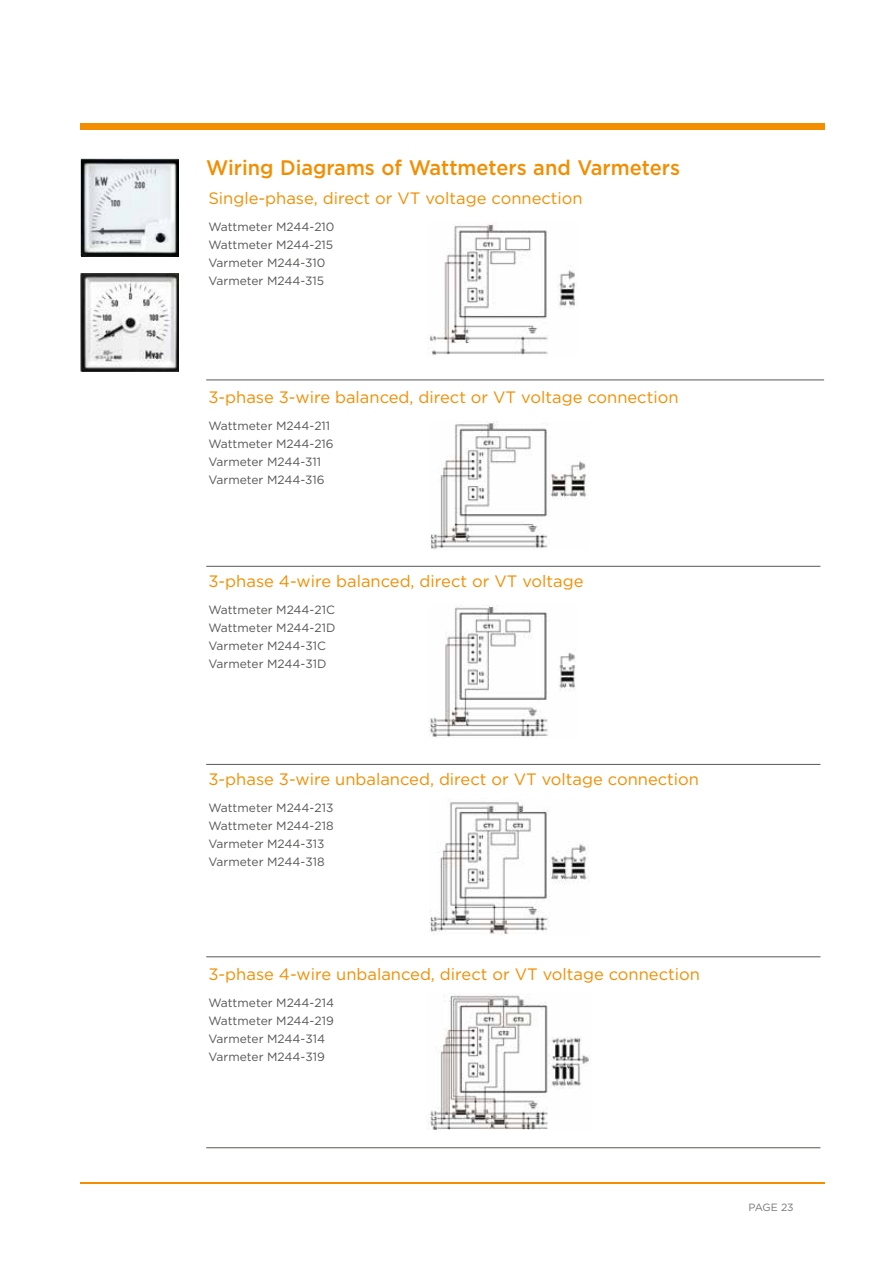
<style>
.page{position:relative;width:893px;height:1263px;background:#fff}
.page>*{position:absolute;margin:0;border:0;box-sizing:border-box;transform-origin:0 0}
.t1{font:500 21px "Gotham";color:#f28e00;scale:.95 1}
.t2{font:16.5px "Gotham";color:#f28e00}
.t3{font:12px/18px "Gotham";color:#575756}
.t4{font:10.5px "Gotham";letter-spacing:-.03em;color:#75767c}
</style>
<div class="page">
<hr style="left:81px;top:1182px;width:744px;height:1px;background:#f28e00">
<div style="left:81px;top:123px;width:744px;height:7px;background:#f28e00"></div>
<hr style="left:206px;top:380px;width:618px;height:1px;background:#575756">
<hr style="left:206px;top:566px;width:614px;height:1px;background:#575756">
<hr style="left:206px;top:764px;width:614px;height:1px;background:#575756">
<hr style="left:206px;top:956px;width:614px;height:1px;background:#575756">
<hr style="left:206px;top:1147px;width:614px;height:1px;background:#575756">
<img style="left:81px;top:159px;width:98px;height:97px">
<img style="left:81px;top:273px;width:98px;height:98px">
<img style="left:429px;top:222px;width:146px;height:133px">
<img style="left:430px;top:421px;width:156px;height:128px">
<img style="left:429px;top:605px;width:147px;height:132px">
<img style="left:429px;top:802px;width:160px;height:132px">
<img style="left:427px;top:994px;width:164px;height:135px">
<h1 class="t1" style="left:206px;top:155px;width:500px">Wiring Diagrams of Wattmeters and Varmeters</h1>
<h2 class="t2" style="left:208px;top:189px;width:376px">Single-phase, direct or VT voltage connection</h2>
<p class="t3" style="left:208px;top:217px;width:128px">Wattmeter M244-210<br>Wattmeter M244-215<br>Varmeter M244-310<br>Varmeter M244-315</p>
<h2 class="t2" style="left:208px;top:388px;width:472px">3-phase 3-wire balanced, direct or VT voltage connection</h2>
<p class="t3" style="left:208px;top:416px;width:127px">Wattmeter M244-211<br>Wattmeter M244-216<br>Varmeter M244-311<br>Varmeter M244-316</p>
<h2 class="t2" style="left:208px;top:572px;width:376px">3-phase 4-wire balanced, direct or VT voltage</h2>
<p class="t3" style="left:208px;top:600px;width:128px">Wattmeter M244-21C<br>Wattmeter M244-21D<br>Varmeter M244-31C<br>Varmeter M244-31D</p>
<h2 class="t2" style="left:208px;top:770px;width:492px">3-phase 3-wire unbalanced, direct or VT voltage connection</h2>
<p class="t3" style="left:208px;top:798px;width:127px">Wattmeter M244-213<br>Wattmeter M244-218<br>Varmeter M244-313<br>Varmeter M244-318</p>
<h2 class="t2" style="left:208px;top:965px;width:493px">3-phase 4-wire unbalanced, direct or VT voltage connection</h2>
<p class="t3" style="left:208px;top:993px;width:127px">Wattmeter M244-214<br>Wattmeter M244-219<br>Varmeter M244-314<br>Varmeter M244-319</p>
<p class="t4" style="left:748px;top:1202px;width:47px">PAGE 23</p>
</div>
